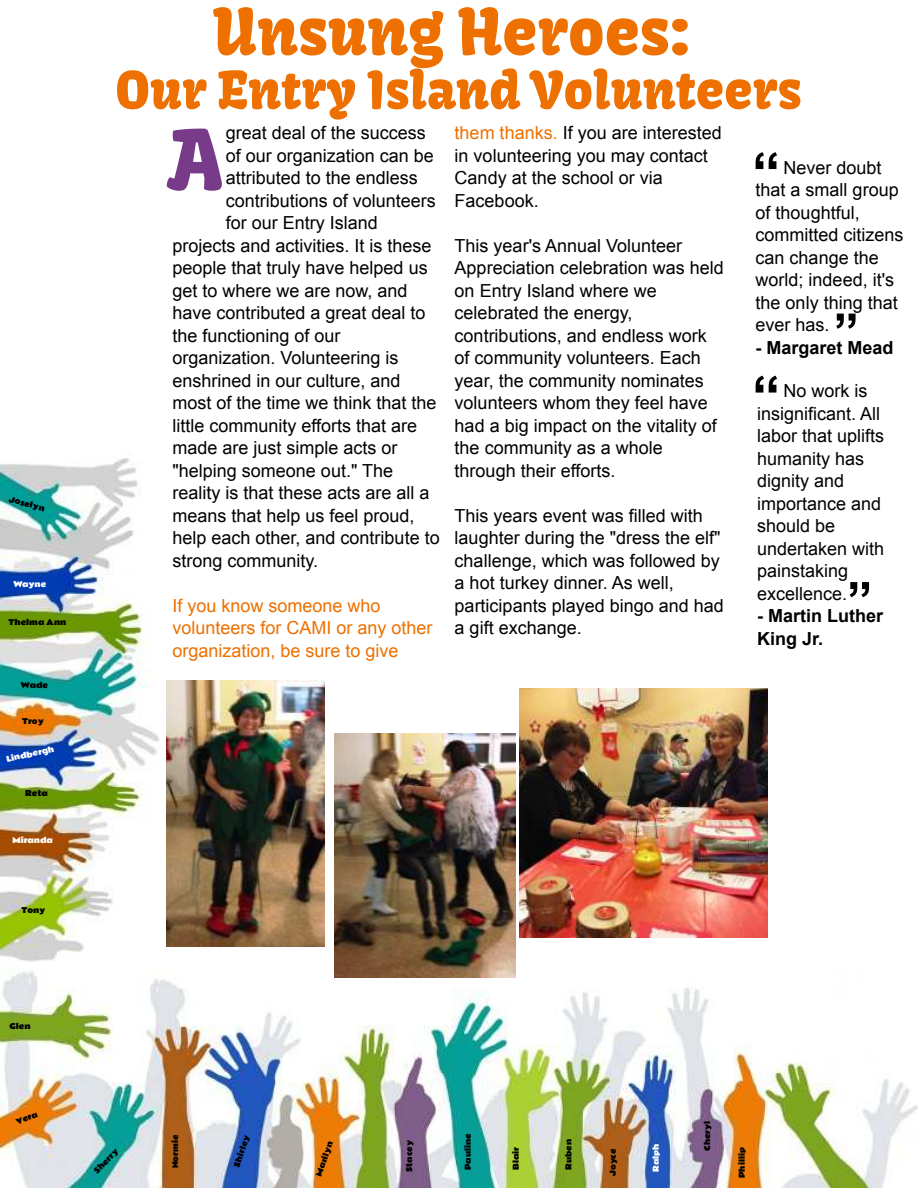
<style>
.page{position:relative;width:918px;height:1188px;background:#fff}
.page>*{position:absolute;margin:0;border:0;box-sizing:border-box;transform-origin:0 0}
.t1{font:81px "Kavoon";color:#783b8a}
.t2{font:63px "Kavoon";color:#ed7000}
.t3{font:700 57px "Arial";color:#000}
.t4{font:51px "Kavoon";color:#ed7000}
.t5{font:700 51px "Arial";color:#000}
.t6{font:18px/22.5px "Arial";color:#000}
.t7{font:18px/22.5px "Arial";color:#ed7000}
.t8{font:700 18px/22.5px "Arial";color:#000}
.t9{font:7.5px "Rammetto One";color:#000}
.t10{font:7.5px "Rammetto One";color:#fff}
.s1{color:#ed7000}
</style>
<div class="page">
<img style="left:1px;top:951px;width:917px;height:237px">
<img style="left:0;top:458px;width:181px;height:506px">
<img style="left:166px;top:680px;width:159px;height:266px">
<img style="left:520px;top:688px;width:248px;height:249px">
<img style="left:334px;top:734px;width:181px;height:244px">
<p class="t9" style="left:10px;top:495px;width:38px;rotate:15deg">Joselyn</p>
<p class="t10" style="left:13px;top:580px;width:35px">Wayne</p>
<p class="t9" style="left:9px;top:618px;width:59px">Thelma Ann</p>
<p class="t9" style="left:21px;top:681px;width:29px">Wade</p>
<p class="t9" style="left:22px;top:717px;width:23px">Troy</p>
<p class="t10" style="left:6px;top:755px;width:50px;rotate:-12deg">Lindbergh</p>
<p class="t9" style="left:25px;top:789px;width:24px">Reta</p>
<p class="t10" style="left:12px;top:836px;width:42px">Miranda</p>
<p class="t9" style="left:22px;top:906px;width:25px">Tony</p>
<h2 class="t2" style="left:213px;top:-4px;width:479px">Unsung Heroes:</h2>
<h3 class="t4" style="left:115px;top:61px;width:688px">Our Entry Island Volunteers</h3>
<p class="t6" style="left:226px;top:123px;width:202px">great deal of the success</p>
<p class="t6" style="left:226px;top:146px;width:210px">of our organization can be</p>
<p class="t6" style="left:226px;top:168px;width:194px">attributed to the endless</p>
<p class="t6" style="left:226px;top:191px;width:212px">contributions of volunteers</p>
<p class="t6" style="left:226px;top:213px;width:154px">for our Entry Island</p>
<p class="t6" style="left:172px;top:236px;width:261px">projects and activities. It is these</p>
<p class="t6" style="left:172px;top:258px;width:257px">people that truly have helped us</p>
<p class="t6" style="left:172px;top:281px;width:237px">get to where we are now, and</p>
<p class="t6" style="left:172px;top:303px;width:255px">have contributed a great deal to</p>
<p class="t6" style="left:172px;top:326px;width:170px">the functioning of our</p>
<p class="t6" style="left:172px;top:348px;width:228px">organization. Volunteering is</p>
<p class="t6" style="left:172px;top:371px;width:230px">enshrined in our culture, and</p>
<p class="t6" style="left:172px;top:393px;width:266px">most of the time we think that the</p>
<p class="t6" style="left:172px;top:416px;width:246px">little community efforts that are</p>
<p class="t6" style="left:172px;top:438px;width:227px">made are just simple acts or</p>
<p class="t6" style="left:172px;top:461px;width:222px">"helping someone out." The</p>
<p class="t6" style="left:172px;top:483px;width:259px">reality is that these acts are all a</p>
<p class="t6" style="left:172px;top:506px;width:244px">means that help us feel proud,</p>
<p class="t6" style="left:172px;top:528px;width:269px">help each other, and contribute to</p>
<p class="t6" style="left:172px;top:551px;width:147px">strong community.</p>
<p class="t7" style="left:172px;top:596px;width:262px">If you know someone who volunteers for CAMI or any other organization, be sure to give</p>
<p class="t6" style="left:455px;top:123px;width:269px"><span class="s1">them thanks.</span> If you are interested in volunteering you may contact<br>Candy at the school or via<br>Facebook.</p>
<p class="t6" style="left:455px;top:236px;width:271px">This year's Annual Volunteer<br>Appreciation celebration was held on Entry Island where we celebrated the energy, contributions, and endless work of community volunteers. Each year, the community nominates volunteers whom they feel have had a big impact on the vitality of the community as a whole through their efforts.</p>
<p class="t6" style="left:455px;top:506px;width:271px">This years event was filled with laughter during the "dress the elf" challenge, which was followed by a hot turkey dinner. As well, participants played bingo and had a gift exchange.</p>
<h1 class="t1" style="left:168px;top:115px;width:57px">A</h1>
<h3 class="t3" style="left:752px;top:152px;width:30px">“</h3>
<p class="t6" style="left:756px;top:157px;width:150px;text-indent:28px">Never doubt that a small group of thoughtful, committed citizens can change the world; indeed, it's the only thing that ever has.</p>
<p class="t8" style="left:756px;top:338px;width:140px">- Margaret Mead</p>
<p class="t6" style="left:757px;top:381px;width:129px;text-indent:26px">No work is insignificant. All labor that uplifts humanity has dignity and importance and should be undertaken with painstaking excellence.</p>
<p class="t8" style="left:757px;top:606px;width:127px">- Martin Luther<br>King Jr.</p>
<h3 class="t5" style="left:834px;top:313px;width:27px">”</h3>
<h3 class="t3" style="left:752px;top:375px;width:30px">“</h3>
<h3 class="t5" style="left:847px;top:581px;width:27px">”</h3>
<p class="t9" style="left:10px;top:1023px;width:22px">Glen</p>
<p class="t9" style="left:15px;top:1119px;width:24px;rotate:-21deg">Vera</p>
<p class="t9" style="left:93px;top:1169px;width:32px;rotate:-46deg">Sherry</p>
<p class="t9" style="left:171px;top:1168px;width:35px;rotate:-90deg">Normie</p>
<p class="t9" style="left:233px;top:1165px;width:34px;rotate:-71deg">Shirley</p>
<p class="t9" style="left:315px;top:1175px;width:38px;rotate:-71deg">Marilyn</p>
<p class="t9" style="left:464px;top:1170px;width:38px;rotate:-90deg">Pauline</p>
<p class="t9" style="left:405px;top:1172px;width:33px;rotate:-90deg">Stacey</p>
<p class="t9" style="left:512px;top:1170px;width:25px;rotate:-90deg">Blair</p>
<p class="t9" style="left:565px;top:1170px;width:33px;rotate:-90deg">Ruben</p>
<p class="t9" style="left:609px;top:1176px;width:29px;rotate:-90deg">Joyce</p>
<p class="t10" style="left:652px;top:1172px;width:30px;rotate:-90deg">Ralph</p>
<p class="t9" style="left:704px;top:1151px;width:32px;rotate:-90deg">Cheryl</p>
<p class="t9" style="left:738px;top:1178px;width:32px;rotate:-90deg">Phillip</p>
</div>
